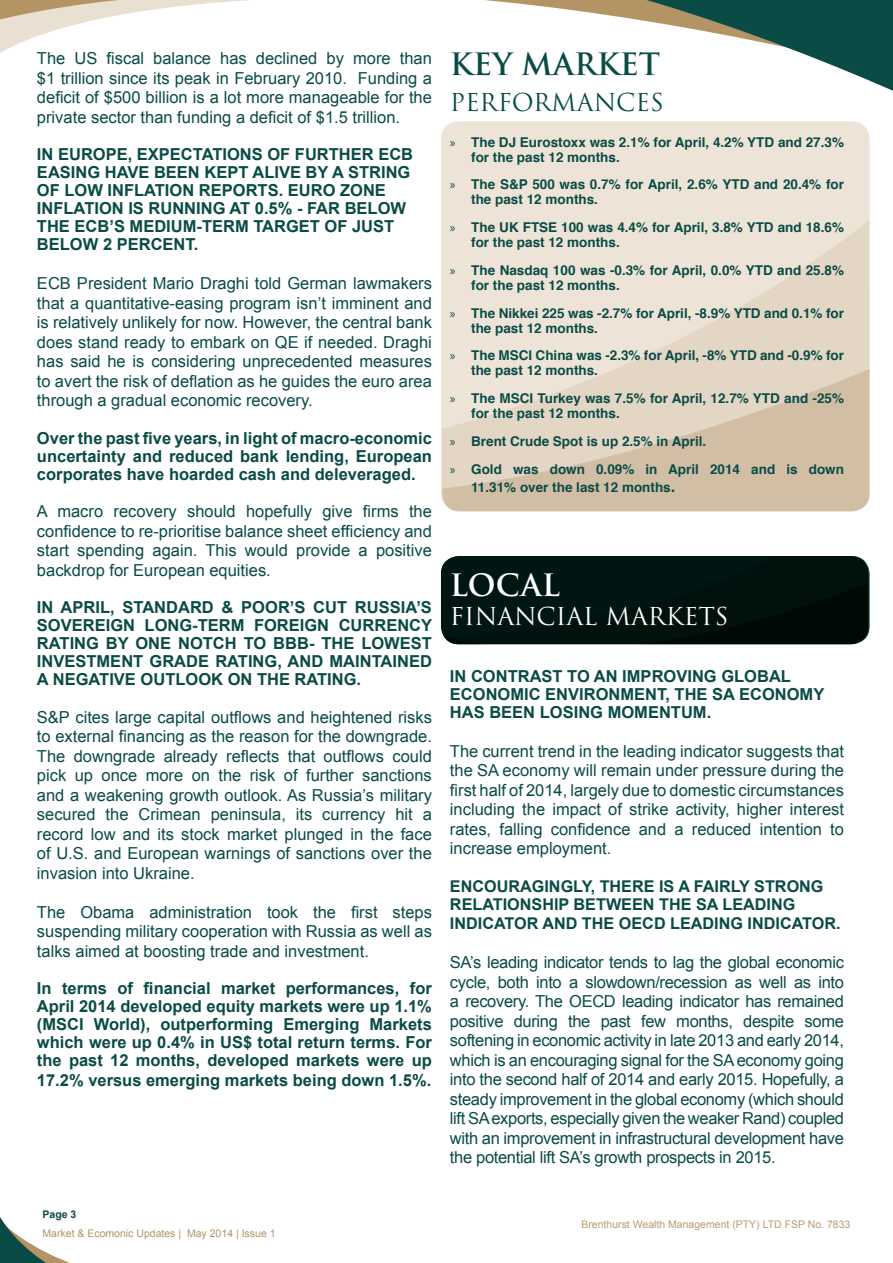
<style>
.page{position:relative;width:893px;height:1263px;background:#fff}
.page>*{position:absolute;margin:0;border:0;box-sizing:border-box;transform-origin:0 0}
.t1{font:700 30px "Trajan Pro";color:#0a4b46}
.t2{font:700 30px "Trajan Pro";color:#fff}
.t3{font:24px "Trajan Pro";color:#fff}
.t4{font:24px "Trajan Pro";color:#0a4b46}
.t5{font:16.5px/19.5px "Arial";color:#0a4b46;text-align:justify}
.t6{font:700 16.5px/18px "Arial";color:#0a4b46;text-align:justify}
.t7{font:700 16.2px/18px "Arial";color:#0a4b46}
.t8{font:700 13.5px/15px "Helvetica";color:#0a4b46}
.t9{font:10.5px "Arial";color:#ba9c71}
.t10{font:10.5px "Arial";color:#b49464}
.t11{font:700 10.5px "Arial";color:#0a4b46}
.s1{font-family:"Myriad Pro";font-weight:400}
.s2{font-family:"Arial";font-size:16.5px}
</style>
<div class="page">
<svg style="left:0;top:1217px;width:70px;height:46px"></svg>
<svg style="left:0;top:0;width:893px;height:135px"></svg>
<div style="left:441px;top:121px;width:429px;height:390px;background:#ede4d7;border-radius:18px"></div>
<svg style="left:777px;top:201px;width:93px;height:84px"></svg>
<svg style="left:442px;top:285px;width:428px;height:226px"></svg>
<div style="left:441px;top:556px;width:427px;height:88px;background:#00110e"></div>
<p class="t5" style="left:37px;top:49px;width:396px">The US fiscal balance has declined by more than $1 trillion since its peak in February 2010. Funding a deficit of $500 billion is a lot more manageable for the private sector than funding a deficit of $1.5 trillion.</p>
<p class="t6" style="left:37px;top:146px;width:372px;text-align:left">IN EUROPE, EXPECTATIONS OF FURTHER ECB<br>EASING HAVE BEEN KEPT ALIVE BY A STRING<br>OF LOW INFLATION REPORTS. EURO ZONE<br>INFLATION IS RUNNING AT 0.5% - FAR BELOW<br>THE ECB</p>
<p class="t6" style="left:37px;top:218px;width:359px;text-indent:72px">’S MEDIUM-TERM TARGET OF JUST<br>BELOW 2 PERCENT.</p>
<p class="t5" style="left:37px;top:274px;width:396px">ECB President Mario Draghi told German lawmakers that a quantitative-easing program isn’t imminent and is relatively unlikely for now. However, the central bank does stand ready to embark on QE if needed. Draghi has said he is considering unprecedented measures to avert the risk of deflation as he guides the euro area through a gradual economic recovery.</p>
<p class="t6" style="left:37px;top:429px;width:396px">OVER THE PAST FIVE YEARS, IN LIGHT OF MACRO-ECONOMIC UNCERTAINTY AND REDUCED BANK LENDING, EUROPEAN CORPORATES HAVE HOARDED CASH AND DELEVERAGED.</p>
<p class="t5" style="left:37px;top:502px;width:396px">A macro recovery should hopefully give firms the confidence to re-prioritise balance sheet efficiency and start spending again. This would provide a positive backdrop for European equities.</p>
<p class="t6" style="left:37px;top:599px;width:397px">IN AP RIL, STANDARD &amp; POOR’S CUT RUSSIA’S SOVEREIGN LONG-TERM FOREIGN CURRENCY RATING BY ONE NOTCH TO BBB</p>
<p class="t6" style="left:37px;top:635px;width:396px;text-indent:272px">- THE LOWEST INVESTMENT G RADE RATING, AND MAINTAINED A NEGATIVE OUTLOOK ON THE RATING .</p>
<p class="t5" style="left:37px;top:707px;width:396px">S&amp;P cites large capital outflows and heightened risks to external financing as the reason for the downgrade.<br>The downgrade already reflects that outflows could pick up once more on the risk of further sanctions and a weakening growth outlook. As Russia’s military secured the Crimean peninsula, its currency hit a record low and its stock market plunged in the face of U.S. and European warnings of sanctions over the invasion into Ukraine.</p>
<p class="t5" style="left:37px;top:902px;width:396px">The Obama administration took the first steps suspending military cooperation with Russia as well as talks aimed at boosting trade and investment.</p>
<p class="t6" style="left:37px;top:980px;width:397px">IN TERMS OF FINANCIAL MARKET PERFORMANCES, FOR APRIL 2014 DEVELOPED EQUITY MARKETS WERE UP 1.1% (MSCI WORLD), OUTPERFORMING EMERGING MARKETS WHICH WERE UP 0.4% IN US$ TOTAL RETURN TERMS. FOR THE PAST 12 MONTHS, DEVELOPED MARKETS WERE UP</p>
<p class="t6" style="left:37px;top:1071px;width:396px">17.2% VERSUS EMERGING MARKETS BEING DOWN 1.5%.</p>
<p class="t11" style="left:43px;top:1207px;width:35px">PAGE 3</p>
<p class="t10" style="left:43px;top:1226px;width:235px">Market &amp; Ecomonic Updates | May 2014 | Issue 1</p>
<h1 class="t1" style="left:450px;top:45px;width:211px">KEY MARKET</h1>
<h2 class="t4" style="left:450px;top:87px;width:215px">PERFORMANCES</h2>
<p class="t8" style="left:471px;top:135px;width:374px;text-indent:-21px"><span class="s1">»</span> The DJ Eurostoxx was 2.1% for April, 4.2% YTD and 27.3% for the past 12 months.</p>
<p class="t8" style="left:471px;top:177px;width:374px;text-indent:-21px"><span class="s1">»</span> The S&amp;P 500 was 0.7% for April, 2.6% YTD and 20.4% for the past 12 months.</p>
<p class="t8" style="left:471px;top:220px;width:374px;text-indent:-21px"><span class="s1">»</span> The UK FTSE 100 was 4.4% for April, 3.8% YTD and 18.6% for the past 12 months.</p>
<p class="t8" style="left:471px;top:263px;width:374px;text-indent:-21px"><span class="s1">»</span> The Nasdaq 100 was -0.3% for April, 0.0% YTD and 25.8% for the past 12 months.</p>
<p class="t8" style="left:471px;top:306px;width:374px;text-indent:-21px"><span class="s1">»</span> The Nikkei 225 was -2.7% for April, -8.9% YTD and 0.1% for the past 12 months.</p>
<p class="t8" style="left:471px;top:348px;width:374px;text-indent:-21px"><span class="s1">»</span> The MSCI China was -2.3% for April, -8% YTD and -0.9% for the past 12 months.</p>
<p class="t8" style="left:471px;top:391px;width:374px;text-indent:-21px"><span class="s1">»</span> The MSCI Turkey was 7.5% for April, 12.7% YTD and -25% for the past 12 months.</p>
<p class="t8" style="left:450px;top:427px;width:396px;line-height:27.8px"><span class="s1">»</span> Brent Crude Spot is up 2.5% in April.<br><span class="s1">»</span> Gold was down 0.09% in April 2014 and is down</p>
<p class="t8" style="left:471px;top:480px;width:206px">11.31% over the last 12 months<span class="s2">.</span></p>
<h1 class="t2" style="left:450px;top:566px;width:111px">LOCAL</h1>
<h2 class="t3" style="left:450px;top:601px;width:280px">FINANCIAL MARKETS</h2>
<p class="t6" style="left:450px;top:667px;width:376px;text-align:left">IN CONTRAST TO AN IMPROVING G LOBAL<br>ECONOMIC ENVIRONMENT, THE SA ECONOMY<br>HAS BEEN LOSING MOMENTUM.</p>
<p class="t5" style="left:450px;top:741px;width:396px">The current trend in the leading indicator suggests that the SA economy will remain under pressure during the first half of 2014, largely due to domestic circumstances including the impact of strike activity, higher interest rates, falling confidence and a reduced intention to increase employment.</p>
<p class="t7" style="left:450px;top:877px;width:372px">ENCOURAG ING LY, THERE IS A FAIRLY STRONG<br>RELATIONSHIP BETWEEN THE SA LEADING</p>
<p class="t7" style="left:450px;top:915px;width:182px">INDICATOR AND THE OECD</p>
<p class="t7" style="left:670px;top:915px;width:172px">LEADING INDICATOR.</p>
<p class="t5" style="left:450px;top:953px;width:396px">SA’s leading indicator tends to lag the global economic cycle, both into a slowdown/recession as well as into a recovery. The OECD leading indicator has remained positive during the past few months, despite some softening in economic activity in late 2013 and early 2014, which is an encouraging signal for the SA economy going into the second half of 2014 and early 2015. Hopefully, a steady improvement in the global economy (which should lift SA exports, especially given the weaker Rand) coupled with an improvement in infrastructural development have the potential lift SA’s growth prospects in 2015.</p>
<p class="t9" style="left:581px;top:1217px;width:271px">Brenthurst Wealth Management (PTY) LTD FSP No. 7833</p>
</div>
